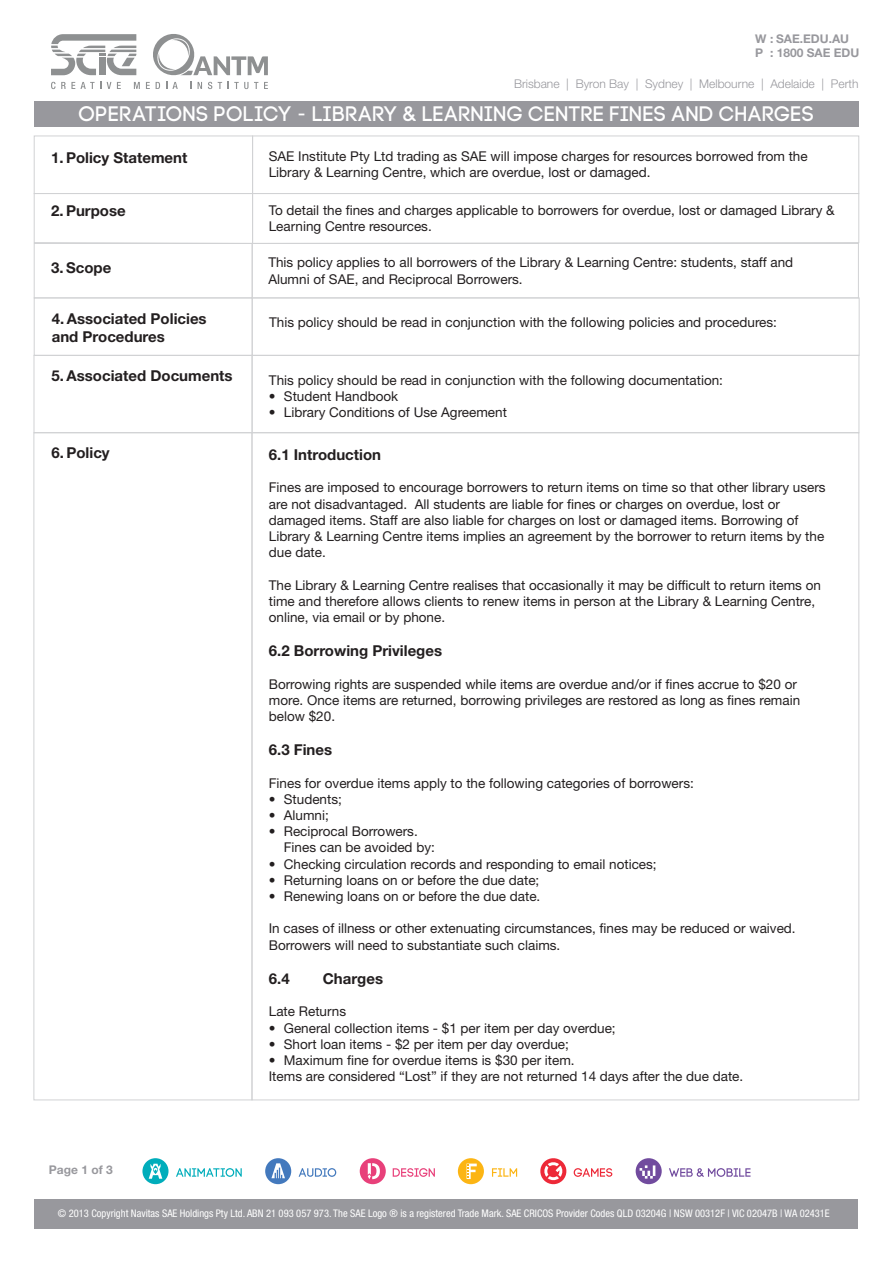
<style>
.page{position:relative;width:893px;height:1263px;background:#fff}
.page>*{position:absolute;margin:0;border:0;box-sizing:border-box;transform-origin:0 0}
.t1{font:21px "Code Pro";color:#fff}
.t2{font:700 15px/18px "Helvetica Neue LT Std";color:#231f20}
.t3{font:13.5px/16.2px "Helvetica Neue LT Std";color:#231f20}
.t4{font:300 12px "Helvetica Neue LT Std";color:#98989d}
.t5{font:700 12px "Helvetica Neue LT Std";color:#98989d}
.t6{font:condensed 10.5px "Helvetica Neue LT Std";color:#fff}
</style>
<div class="page">
<div style="left:34px;top:101px;width:825px;height:25px;background:#98989d"></div>
<svg style="left:51px;top:82px;width:50px;height:7px"></svg>
<svg style="left:107px;top:82px;width:4px;height:7px"></svg>
<svg style="left:117px;top:82px;width:4px;height:7px"></svg>
<svg style="left:134px;top:82px;width:6px;height:7px"></svg>
<svg style="left:146px;top:34px;width:122px;height:55px"></svg>
<svg style="left:51px;top:34px;width:85px;height:41px"></svg>
<svg style="left:176px;top:1168px;width:66px;height:9px"></svg>
<svg style="left:142px;top:1158px;width:27px;height:26px"></svg>
<svg style="left:299px;top:1168px;width:37px;height:9px"></svg>
<svg style="left:265px;top:1158px;width:26px;height:26px"></svg>
<svg style="left:393px;top:1168px;width:42px;height:9px"></svg>
<svg style="left:360px;top:1158px;width:26px;height:26px"></svg>
<svg style="left:492px;top:1168px;width:25px;height:9px"></svg>
<svg style="left:458px;top:1158px;width:26px;height:26px"></svg>
<svg style="left:574px;top:1168px;width:38px;height:9px"></svg>
<svg style="left:540px;top:1158px;width:27px;height:27px"></svg>
<svg style="left:669px;top:1168px;width:81px;height:9px"></svg>
<svg style="left:636px;top:1158px;width:26px;height:26px"></svg>
<div style="left:34px;top:136px;width:219px;height:58px;border:1px solid #d1d2d4"></div>
<div style="left:34px;top:243px;width:218px;height:55px;border:1px solid #d1d2d4"></div>
<div style="left:34px;top:298px;width:218px;height:58px;border:1px solid #d1d2d4"></div>
<div style="left:252px;top:136px;width:607px;height:58px;border:1px solid #d1d2d4"></div>
<svg style="left:34px;top:193px;width:825px;height:51px"></svg>
<div style="left:252px;top:243px;width:607px;height:55px;border:1px solid #d1d2d4"></div>
<div style="left:252px;top:298px;width:607px;height:58px;border:1px solid #d1d2d4"></div>
<div style="left:35px;top:1199px;width:823px;height:30px;background:#98989d"></div>
<div style="left:34px;top:355px;width:218px;height:78px;border:1px solid #d1d2d4"></div>
<div style="left:252px;top:355px;width:607px;height:78px;border:1px solid #d1d2d4"></div>
<div style="left:34px;top:432px;width:218px;height:668px;border:1px solid #d1d2d4"></div>
<p class="t5" style="left:755px;top:31px;width:96px">W : SAE.EDU.AU</p>
<p class="t5" style="left:755px;top:45px;width:106px">P : 1800 SAE EDU</p>
<p class="t4" style="left:514px;top:77px;width:346px">Brisbane | Byron Bay | Sydney | Melbourne | Adelaide | Perth</p>
<p class="t1" style="left:79px;top:102px;width:737px">OPERATIONS POLICY - LIBRARY &amp; LEARNING CENTRE FINES AND CHARGES</p>
<p class="t2" style="left:51px;top:148px;width:138px">1. Policy Statement</p>
<p class="t2" style="left:51px;top:201px;width:76px">2. Purpose</p>
<p class="t3" style="left:269px;top:148px;width:540px">SAE Institute Pty Ltd trading as SAE will impose charges for resources borrowed from the<br>Library &amp; Learning Centre, which are overdue, lost or damaged.</p>
<p class="t3" style="left:269px;top:202px;width:567px">To detail the fines and charges applicable to borrowers for overdue, lost or damaged Library &amp;<br>Learning Centre resources.</p>
<p class="t3" style="left:268px;top:254px;width:526px">This policy applies to all borrowers of the Library &amp; Learning Centre: students, staff and<br>Alumni of SAE, and Reciprocal Borrowers.</p>
<p class="t3" style="left:269px;top:314px;width:509px">This policy should be read in conjunction with the following policies and procedures:</p>
<p class="t2" style="left:51px;top:258px;width:62px">3. Scope</p>
<p class="t2" style="left:52px;top:309px;width:156px">4. Associated Policies and Procedures</p>
<p class="t2" style="left:52px;top:366px;width:183px">5. Associated Documents</p>
<p class="t3" style="left:269px;top:372px;width:456px">This policy should be read in conjunction with the following documentation:</p>
<p class="t3" style="left:269px;top:388px;width:131px">• Student Handbook</p>
<p class="t3" style="left:269px;top:404px;width:240px">• Library Conditions of Use Agreement</p>
<p class="t2" style="left:51px;top:444px;width:60px">6. Policy</p>
<p class="t2" style="left:269px;top:445px;width:114px">6.1 Introduction</p>
<p class="t3" style="left:269px;top:479px;width:558px">Fines are imposed to encourage borrowers to return items on time so that other library users are not disadvantaged. All students are liable for fines or charges on overdue, lost or damaged items. Staff are also liable for charges on lost or damaged items. Borrowing of Library &amp; Learning Centre items implies an agreement by the borrower to return items by the due date.</p>
<p class="t3" style="left:269px;top:576px;width:554px">The Library &amp; Learning Centre realises that occasionally it may be difficult to return items on time and therefore allows clients to renew items in person at the Library &amp; Learning Centre, online, via email or by phone.</p>
<p class="t2" style="left:269px;top:641px;width:175px">6.2 Borrowing Privileges</p>
<p class="t3" style="left:269px;top:675px;width:533px">Borrowing rights are suspended while items are overdue and/or if fines accrue to $20 or more. Once items are returned, borrowing privileges are restored as long as fines remain below $20.</p>
<p class="t2" style="left:269px;top:740px;width:65px">6.3 Fines</p>
<p class="t3" style="left:269px;top:774px;width:427px">Fines for overdue items apply to the following categories of borrowers:</p>
<p class="t3" style="left:269px;top:791px;width:75px">• Students;</p>
<p class="t3" style="left:269px;top:807px;width:62px">• Alumni;</p>
<p class="t3" style="left:284px;top:823px;width:153px;text-indent:-15px">• Reciprocal Borrowers.<br>Fines can be avoided by:</p>
<p class="t3" style="left:269px;top:855px;width:389px">• Checking circulation records and responding to email notices;</p>
<p class="t3" style="left:269px;top:872px;width:272px">• Returning loans on or before the due date;</p>
<p class="t3" style="left:269px;top:888px;width:273px">• Renewing loans on or before the due date.</p>
<p class="t3" style="left:269px;top:920px;width:528px">In cases of illness or other extenuating circumstances, fines may be reduced or waived.<br>Borrowers will need to substantiate such claims.</p>
<p class="t2" style="left:269px;top:969px;width:22px">6.4</p>
<p class="t2" style="left:323px;top:969px;width:62px">Charges</p>
<p class="t3" style="left:269px;top:1003px;width:79px">Late Returns</p>
<p class="t3" style="left:269px;top:1019px;width:348px">• General collection items - $1 per item per day overdue;</p>
<p class="t3" style="left:269px;top:1035px;width:302px">• Short loan items - $2 per item per day overdue;</p>
<p class="t3" style="left:269px;top:1052px;width:307px">• Maximum fine for overdue items is $30 per item.</p>
<p class="t3" style="left:269px;top:1068px;width:476px">Items are considered “Lost” if they are not returned 14 days after the due date.</p>
<p class="t5" style="left:49px;top:1162px;width:65px">Page 1 of 3</p>
<p class="t6" style="left:58px;top:1207px;width:773px">© 2013 Copyright Navitas SAE Holdings Pty Ltd. ABN 21 093 057 973. The SAE Logo ® is a registered Trade Mark. SAE CRICOS Provider Codes QLD 03204G | NSW 00312F | VIC 02047B | WA 02431E</p>
</div>
